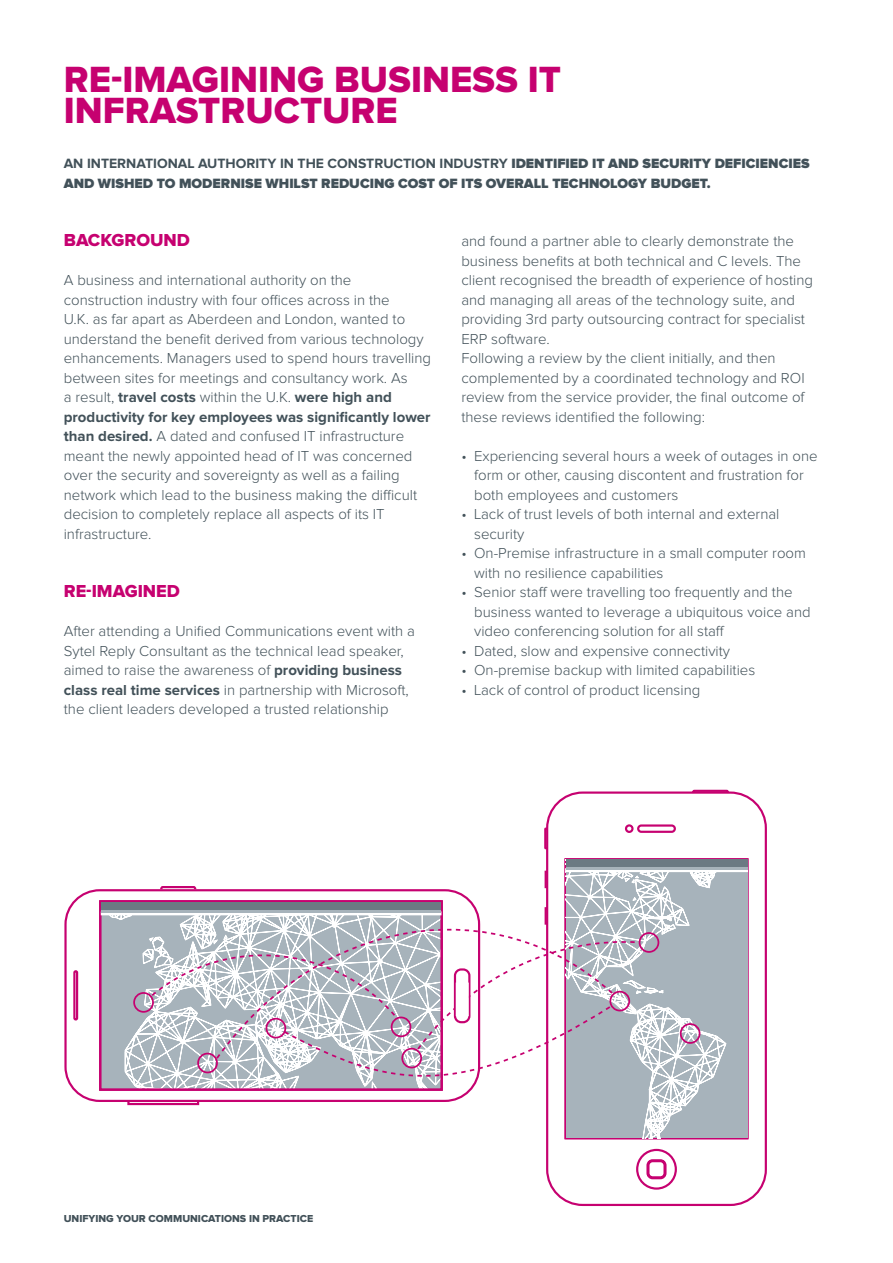
<style>
.page{position:relative;width:893px;height:1263px;background:#fff}
.page>*{position:absolute;margin:0;border:0;box-sizing:border-box;transform-origin:0 0}
.R_Titolo_principale{font:37.8px/31.5px "Proxima Nova Extrabld";color:#c60170}
.t1{font:18px "Proxima Nova Extrabld";color:#c60170}
.t2{font:300 15px/19.5px "Proxima Nova";color:#425159}
.t3{font:900 13.95px/19.5px "Proxima Nova";color:#425159}
.Titolo_principale{font:10.5px "Proxima Nova Extrabld";color:#425159}
.s1{font-weight:700}
</style>
<div class="page">
<div style="left:73px;top:970px;width:5px;height:50px;border:2px solid #c60170"></div>
<svg style="left:692px;top:789px;width:37px;height:2px"></svg>
<svg style="left:544px;top:827px;width:2px;height:23px"></svg>
<div style="left:546px;top:791px;width:221px;height:415px;border:2px solid #c60170;border-radius:35px"></div>
<div style="left:637px;top:824px;width:39px;height:9px;border:2px solid #c60170;border-radius:3px"></div>
<div style="left:636px;top:1149px;width:41px;height:41px;border:2px solid #c60170;border-radius:50%"></div>
<div style="left:625px;top:824px;width:9px;height:9px;border:2px solid #c60170;border-radius:50%"></div>
<svg style="left:646px;top:1159px;width:21px;height:21px"></svg>
<svg style="left:100px;top:859px;width:647px;height:279px"></svg>
<div style="left:456px;top:983px;width:12px;height:33px;background:#fff"></div>
<p class="R_Titolo_principale" style="left:64px;top:65px;width:499px">RE-IMAGINING BUSINESS IT<br>INFRASTRUCTURE</p>
<p class="t3" style="left:64px;top:154px;width:747px"><span class="s1">AN INTERNATIONAL AUTHORITY IN THE CONSTRUCTION INDUSTRY</span> IDENTIFIED IT AND SECURITY DEFICIENCIES<br>AND WISHED TO MODERNISE WHILST REDUCING COST OF ITS OVERALL TECHNOLOGY BUDGET.</p>
<p class="t1" style="left:64px;top:232px;width:128px">BACKGROUND</p>
<p class="t2" style="left:64px;top:271px;width:369px">A business and international authority on the construction industry with four offices across in the<br>U.K. as far apart as Aberdeen and London, wanted to understand the benefit derived from various technology enhancements. Managers used to spend hours travelling between sites for meetings and consultancy work. As<br>a result, <span class="s1">travel costs</span> within the U.K. <span class="s1">were high and productivity for key employees was significantly lower than desired.</span> A dated and confused IT infrastructure meant the newly appointed head of IT was concerned over the security and sovereignty as well as a failing network which lead to the business making the difficult decision to completely replace all aspects of its IT infrastructure.</p>
<p class="t1" style="left:64px;top:583px;width:118px">RE-IMAGINED</p>
<p class="t2" style="left:64px;top:622px;width:353px">After attending a Unified Communications event with a Sytel Reply Consultant as the technical lead speaker, aimed to raise the awareness of <span class="s1">providing business class real time services</span> in partnership with Microsoft, the client leaders developed a trusted relationship</p>
<p class="t2" style="left:461px;top:232px;width:353px">and found a partner able to clearly demonstrate the business benefits at both technical and C levels. The client recognised the breadth of experience of hosting and managing all areas of the technology suite, and providing 3rd party outsourcing contract for specialist ERP software.</p>
<p class="t2" style="left:461px;top:349px;width:345px">Following a review by the client initially, and then complemented by a coordinated technology and ROI review from the service provider, the final outcome of these reviews identified the following:</p>
<p class="t2" style="left:474px;top:446px;width:345px;text-indent:-13px">• Experiencing several hours a week of outages in one form or other, causing discontent and frustration for both employees and customers</p>
<p class="t2" style="left:474px;top:505px;width:307px;text-indent:-13px">• Lack of trust levels of both internal and external security</p>
<p class="t2" style="left:474px;top:544px;width:333px;text-indent:-13px">• On-Premise infrastructure in a small computer room with no resilience capabilities</p>
<p class="t2" style="left:474px;top:583px;width:338px;text-indent:-13px">• Senior staff were travelling too frequently and the business wanted to leverage a ubiquitous voice and video conferencing solution for all staff</p>
<p class="t2" style="left:461px;top:641px;width:270px">• Dated, slow and expensive connectivity</p>
<p class="t2" style="left:461px;top:661px;width:295px">• On-premise backup with limited capabilities</p>
<p class="t2" style="left:461px;top:680px;width:240px">• Lack of control of product licensing</p>
<p class="Titolo_principale" style="left:64px;top:1214px;width:251px">UNIFYING YOUR COMMUNICATIONS IN PRACTICE</p>
</div>
